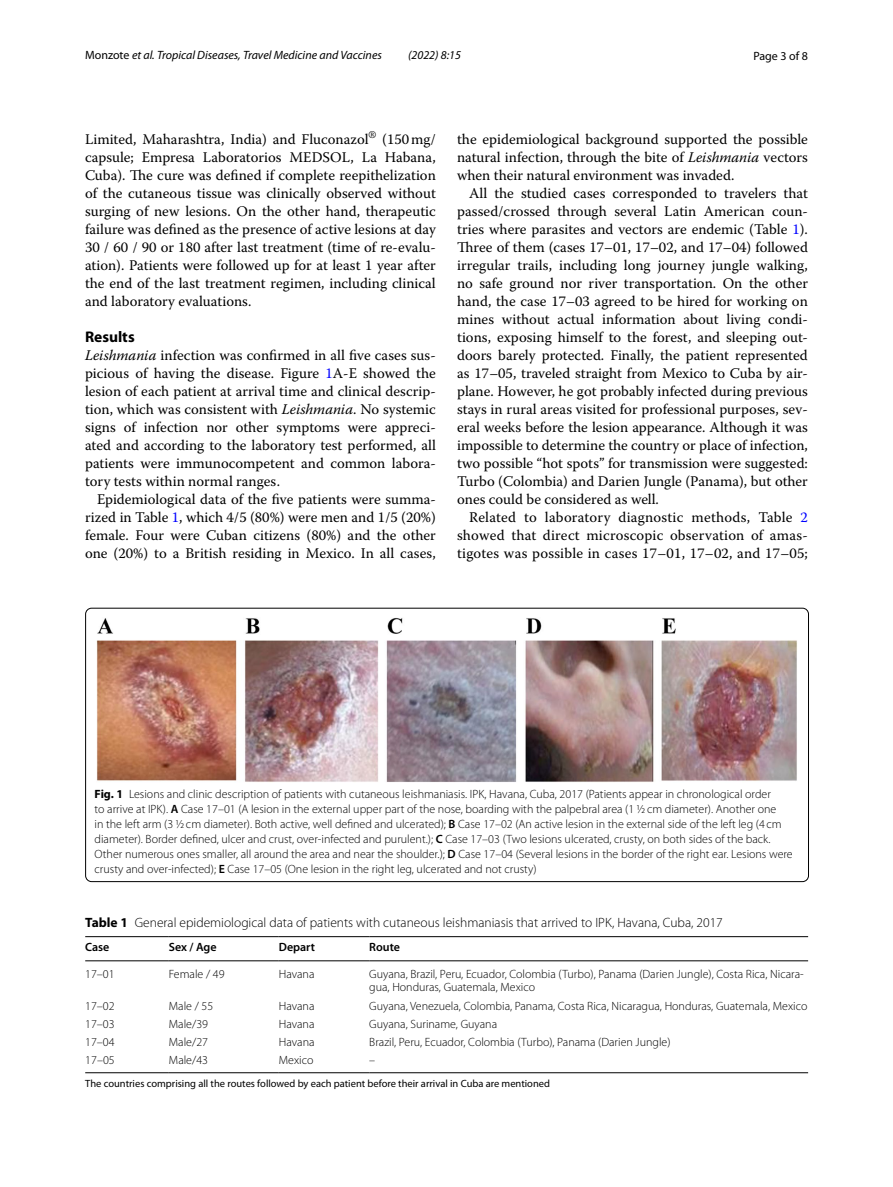
<style>
.page{position:relative;width:893px;height:1187px;background:#fff}
.page>*{position:absolute;margin:0;border:0;box-sizing:border-box;transform-origin:0 0}
.t1{font:700 15.45px "Myriad Pro";color:#000}
.t2{font:14.7px/18px "Warnock Pro";color:#000;text-align:justify}
.t3{font:300 13.5px "Myriad Pro";color:#000}
.t4{font:300 12px/15px "Myriad Pro";color:#000}
.t5{font:italic 12px "Myriad Pro";color:#000}
.t6{font:600 12px "Myriad Pro";color:#000}
.t7{font:12px "Myriad Pro";color:#000}
.t8{font:10.5px "Myriad Pro";color:#000}
.s1{font-style:normal}
.s2{font-style:italic}
.s3{color:#00f}
.s4{font-weight:700}
.s5{font-weight:600}
</style>
<div class="page">
<img style="left:97px;top:618px;width:700px;height:164px">
<hr style="left:85px;top:936px;width:84px;height:1px;background:#000">
<hr style="left:85px;top:960px;width:84px;height:1px;background:#000">
<hr style="left:169px;top:936px;width:110px;height:1px;background:#000">
<hr style="left:169px;top:960px;width:110px;height:1px;background:#000">
<hr style="left:279px;top:936px;width:90px;height:1px;background:#000">
<hr style="left:279px;top:960px;width:90px;height:1px;background:#000">
<hr style="left:369px;top:936px;width:439px;height:1px;background:#000">
<hr style="left:369px;top:960px;width:439px;height:1px;background:#000">
<hr style="left:85px;top:1072px;width:84px;height:1px;background:#000">
<hr style="left:169px;top:1072px;width:110px;height:1px;background:#000">
<hr style="left:279px;top:1072px;width:90px;height:1px;background:#000">
<hr style="left:369px;top:1072px;width:439px;height:1px;background:#000">
<p class="t5" style="left:85px;top:48px;width:298px"><span class="s1">Monzote</span> et al. Tropical Diseases, Travel Medicine and Vaccines</p>
<p class="t5" style="left:408px;top:48px;width:54px">(2022) 8:15</p>
<p class="t7" style="left:753px;top:48px;width:56px">Page 3 of 8</p>
<p class="t2" style="left:85px;top:130px;width:352px">Limited, Maharashtra, India) and Fluconazol<sup>®</sup> (150mg/ capsule; Empresa Laboratorios MEDSOL, La Habana, Cuba). The cure was defined if complete reepithelization of the cutaneous tissue was clinically observed without surging of new lesions. On the other hand, therapeutic failure was defined as the presence of active lesions at day 30 / 60 / 90 or 180 after last treatment (time of re-evalu&shy;ation). Patients were followed up for at least 1 year after the end of the last treatment regimen, including clinical and laboratory evaluations.</p>
<p class="t1" style="left:85px;top:327px;width:51px">Results</p>
<p class="t2" style="left:85px;top:346px;width:352px"><span class="s2">Leishmania</span> infection was confirmed in all five cases sus&shy;picious of having the disease. Figure <span class="s3">1</span>A-E showed the lesion of each patient at arrival time and clinical descrip&shy;tion, which was consistent with <span class="s2">Leishmania</span>. No systemic signs of infection nor other symptoms were appreci&shy;ated and according to the laboratory test performed, all patients were immunocompetent and common labora&shy;tory tests within normal ranges.</p>
<p class="t2" style="left:85px;top:490px;width:352px;text-indent:12px">Epidemiological data of the five patients were summa&shy;rized in Table <span class="s3">1</span>, which 4/5 (80%) were men and 1/5 (20%) female. Four were Cuban citizens (80%) and the other one (20%) to a British residing in Mexico. In all cases,</p>
<p class="t2" style="left:457px;top:130px;width:352px">the epidemiological background supported the possible natural infection, through the bite of <span class="s2">Leishmania</span> vectors when their natural environment was invaded.</p>
<p class="t2" style="left:457px;top:184px;width:352px;text-indent:12px">All the studied cases corresponded to travelers that passed/crossed through several Latin American coun&shy;tries where parasites and vectors are endemic (Table <span class="s3">1</span>).<br>Three of them (cases 17–01, 17–02, and 17–04) followed irregular trails, including long journey jungle walking, no safe ground nor river transportation. On the other hand, the case 17–03 agreed to be hired for working on mines without actual information about living condi&shy;tions, exposing himself to the forest, and sleeping out&shy;doors barely protected. Finally, the patient represented as 17–05, traveled straight from Mexico to Cuba by air&shy;plane. However, he got probably infected during previous stays in rural areas visited for professional purposes, sev&shy;eral weeks before the lesion appearance. Although it was impossible to determine the country or place of infection, two possible “hot spots” for transmission were suggested:<br>Turbo (Colombia) and Darien Jungle (Panama), but other ones could be considered as well.</p>
<p class="t2" style="left:457px;top:508px;width:352px;text-indent:12px">Related to laboratory diagnostic methods, Table <span class="s3">2 </span>showed that direct microscopic observation of amas&shy;tigotes was possible in cases 17–01, 17–02, and 17–05;</p>
<p class="t4" style="left:95px;top:786px;width:700px"><span class="s4">Fig. 1</span> Lesions and clinic description of patients with cutaneous leishmaniasis. IPK, Havana, Cuba, 2017 (Patients appear in chronological order<br>to arrive at IPK). <span class="s5">A</span> Case 17–01 (A lesion in the external upper part of the nose, boarding with the palpebral area (1 ½cm diameter). Another one<br>in the left arm (3 ½cm diameter). Both active, well defined and ulcerated); <span class="s5">B</span> Case 17–02 (An active lesion in the external side of the left leg (4 cm diameter). Border defined, ulcer and crust, over-infected and purulent.); <span class="s5">C</span> Case 17–03 (Two lesions ulcerated, crusty, on both sides of the back.<br>Other numerous ones smaller, all around the area and near the shoulder.); <span class="s5">D</span> Case 17–04 (Several lesions in the border of the right ear. Lesions were crusty and over-infected); <span class="s5">E</span> Case 17–05 (One lesion in the right leg, ulcerated and not crusty)</p>
<p class="t3" style="left:85px;top:914px;width:639px"><span class="s4">Table 1</span> General epidemiological data of patients with cutaneous leishmaniasis that arrived to IPK, Havana, Cuba, 2017</p>
<p class="t6" style="left:85px;top:939px;width:26px">Case</p>
<p class="t6" style="left:169px;top:939px;width:49px">Sex / Age</p>
<p class="t6" style="left:279px;top:939px;width:38px">Depart</p>
<p class="t6" style="left:369px;top:939px;width:32px">Route</p>
<p class="t4" style="left:85px;top:966px;width:31px">17–01</p>
<p class="t4" style="left:169px;top:966px;width:57px">Female / 49</p>
<p class="t4" style="left:279px;top:966px;width:37px">Havana</p>
<p class="t4" style="left:369px;top:967px;width:436px;line-height:13.5px">Guyana, Brazil, Peru, Ecuador, Colombia (Turbo), Panama (Darien Jungle), Costa Rica, Nicara&shy;gua, Honduras, Guatemala, Mexico</p>
<p class="t4" style="left:85px;top:998px;width:31px">17–02</p>
<p class="t4" style="left:169px;top:998px;width:46px">Male / 55</p>
<p class="t4" style="left:279px;top:998px;width:37px">Havana</p>
<p class="t4" style="left:369px;top:998px;width:440px">Guyana, Venezuela, Colombia, Panama, Costa Rica, Nicaragua, Honduras, Guatemala, Mexico</p>
<p class="t4" style="left:85px;top:1016px;width:31px">17–03</p>
<p class="t4" style="left:169px;top:1016px;width:41px">Male/39</p>
<p class="t4" style="left:279px;top:1016px;width:37px">Havana</p>
<p class="t4" style="left:369px;top:1016px;width:129px">Guyana, Suriname, Guyana</p>
<p class="t4" style="left:85px;top:1034px;width:31px">17–04</p>
<p class="t4" style="left:169px;top:1034px;width:41px">Male/27</p>
<p class="t4" style="left:279px;top:1034px;width:37px">Havana</p>
<p class="t4" style="left:369px;top:1034px;width:303px">Brazil, Peru, Ecuador, Colombia (Turbo), Panama (Darien Jungle)</p>
<p class="t4" style="left:85px;top:1052px;width:31px">17–05</p>
<p class="t4" style="left:169px;top:1052px;width:41px">Male/43</p>
<p class="t4" style="left:279px;top:1052px;width:36px">Mexico</p>
<p class="t4" style="left:369px;top:1052px;width:7px">–</p>
<p class="t8" style="left:85px;top:1076px;width:466px">The countries comprising all the routes followed by each patient before their arrival in Cuba are mentioned</p>
</div>
